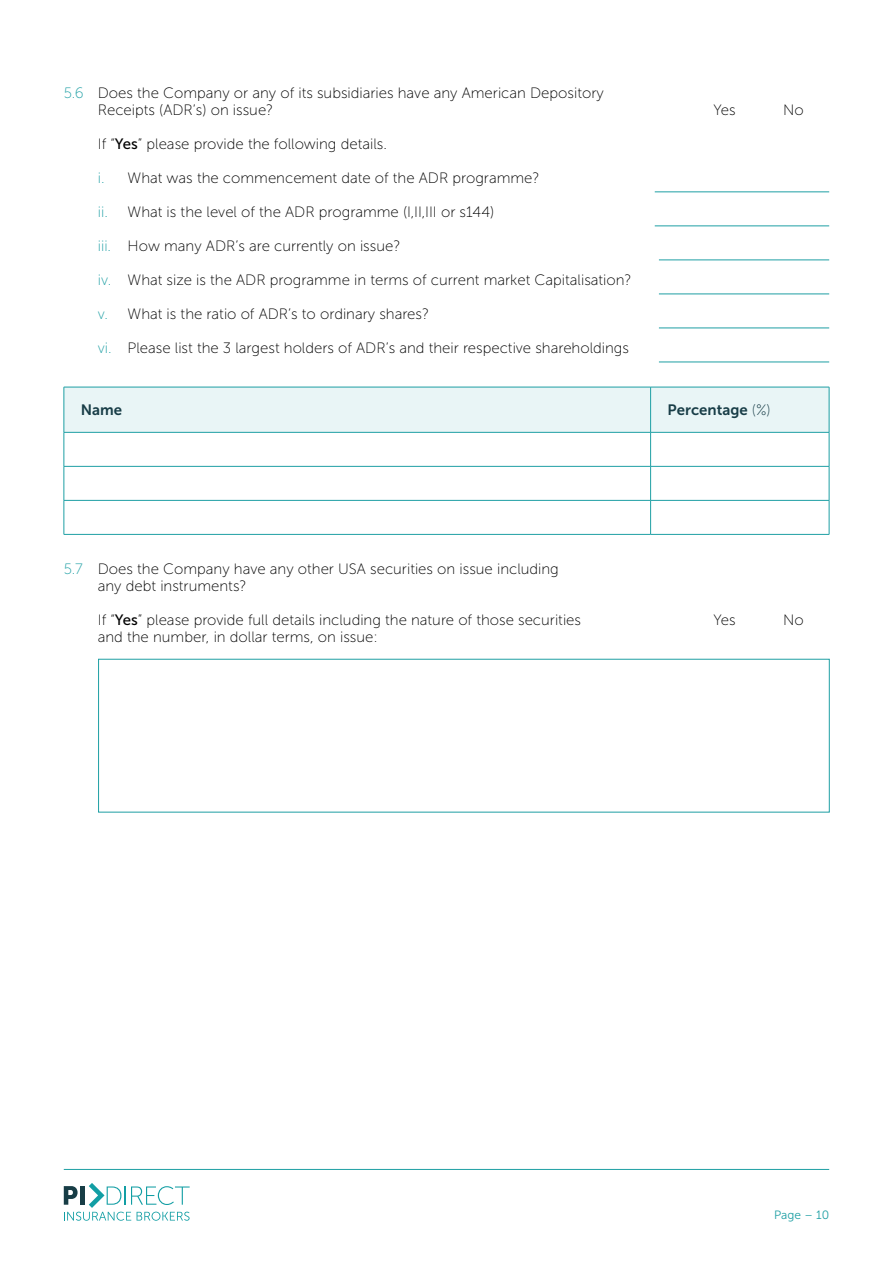
<style>
.page{position:relative;width:893px;height:1263px;background:#fff}
.page>*{position:absolute;margin:0;border:0;box-sizing:border-box;transform-origin:0 0}
.t1{font:15px/17px "Museo Sans 100";color:#000}
.t2{font:15px "Museo Sans 700";color:#183d47}
.t3{font:12px "Museo Sans 300";color:#1e9fa4}
.s1{color:#1e9fa4}
.s2{font-family:"Museo Sans 500"}
.s3{font-family:"Museo Sans 100"}
</style>
<div class="page">
<svg style="left:64px;top:1183px;width:126px;height:38px"></svg>
<hr style="left:64px;top:1169px;width:765px;height:1px;background:#1e9fa4">
<hr style="left:655px;top:192px;width:174px;height:1px;background:#1e9fa4">
<hr style="left:655px;top:226px;width:174px;height:1px;background:#1e9fa4">
<hr style="left:659px;top:260px;width:170px;height:1px;background:#1e9fa4">
<hr style="left:659px;top:294px;width:170px;height:1px;background:#1e9fa4">
<hr style="left:659px;top:328px;width:170px;height:1px;background:#1e9fa4">
<hr style="left:659px;top:362px;width:170px;height:1px;background:#1e9fa4">
<div style="left:65px;top:388px;width:764px;height:44px;background:#e9f5f6"></div>
<hr style="left:64px;top:387px;width:587px;height:1px;background:#1e9fa4">
<hr style="left:64px;top:387px;width:1px;height:45px;background:#1e9fa4">
<hr style="left:651px;top:387px;width:178px;height:1px;background:#1e9fa4">
<hr style="left:650px;top:387px;width:1px;height:45px;background:#1e9fa4">
<hr style="left:829px;top:387px;width:1px;height:45px;background:#1e9fa4">
<hr style="left:64px;top:432px;width:587px;height:1px;background:#1e9fa4">
<hr style="left:64px;top:432px;width:1px;height:34px;background:#1e9fa4">
<hr style="left:651px;top:432px;width:178px;height:1px;background:#1e9fa4">
<hr style="left:650px;top:432px;width:1px;height:34px;background:#1e9fa4">
<hr style="left:829px;top:432px;width:1px;height:34px;background:#1e9fa4">
<hr style="left:64px;top:466px;width:587px;height:1px;background:#1e9fa4">
<hr style="left:64px;top:466px;width:1px;height:34px;background:#1e9fa4">
<hr style="left:651px;top:466px;width:178px;height:1px;background:#1e9fa4">
<hr style="left:650px;top:466px;width:1px;height:34px;background:#1e9fa4">
<hr style="left:829px;top:466px;width:1px;height:34px;background:#1e9fa4">
<hr style="left:64px;top:500px;width:587px;height:1px;background:#1e9fa4">
<hr style="left:64px;top:500px;width:1px;height:34px;background:#1e9fa4">
<hr style="left:651px;top:500px;width:178px;height:1px;background:#1e9fa4">
<hr style="left:650px;top:500px;width:1px;height:34px;background:#1e9fa4">
<hr style="left:829px;top:500px;width:1px;height:34px;background:#1e9fa4">
<hr style="left:64px;top:534px;width:587px;height:1px;background:#1e9fa4">
<hr style="left:651px;top:534px;width:178px;height:1px;background:#1e9fa4">
<div style="left:98px;top:659px;width:731px;height:153px;border:1px solid #1e9fa4"></div>
<p class="t1" style="left:98px;top:84px;width:507px;text-indent:-34px"><span class="s1">5.6</span> Does the Company or any of its subsidiaries have any American Depository<br>Receipts (ADR’s) on issue?</p>
<p class="t1" style="left:98px;top:135px;width:291px">If “<span class="s2">Yes</span>” please provide the following details.</p>
<p class="t1" style="left:98px;top:169px;width:443px"><span class="s1">i.</span> What was the commencement date of the ADR programme?</p>
<p class="t1" style="left:98px;top:203px;width:398px"><span class="s1">ii.</span> What is the level of the ADR programme (I,II,III or s144)</p>
<p class="t1" style="left:98px;top:237px;width:304px"><span class="s1">iii.</span> How many ADR’s are currently on issue?</p>
<p class="t1" style="left:98px;top:271px;width:535px"><span class="s1">iv.</span> What size is the ADR programme in terms of current market Capitalisation?</p>
<p class="t1" style="left:98px;top:305px;width:333px"><span class="s1">v.</span> What is the ratio of ADR’s to ordinary shares?</p>
<p class="t1" style="left:98px;top:339px;width:533px"><span class="s1">vi.</span> Please list the 3 largest holders of ADR’s and their respective shareholdings</p>
<p class="t1" style="left:713px;top:101px;width:24px">Yes</p>
<p class="t1" style="left:783px;top:101px;width:22px">No</p>
<p class="t2" style="left:81px;top:402px;width:43px">Name</p>
<p class="t2" style="left:668px;top:402px;width:105px">Percentage <span class="s3">(%)</span></p>
<p class="t1" style="left:98px;top:561px;width:463px;text-indent:-34px"><span class="s1">5.7</span> Does the Company have any other USA securities on issue including any debt instruments?</p>
<p class="t1" style="left:98px;top:612px;width:485px">If “<span class="s2">Yes</span>” please provide full details including the nature of those securities and the number, in dollar terms, on issue:</p>
<p class="t1" style="left:713px;top:612px;width:24px">Yes</p>
<p class="t1" style="left:783px;top:612px;width:22px">No</p>
<p class="t3" style="left:774px;top:1209px;width:57px">Page – 10</p>
</div>
